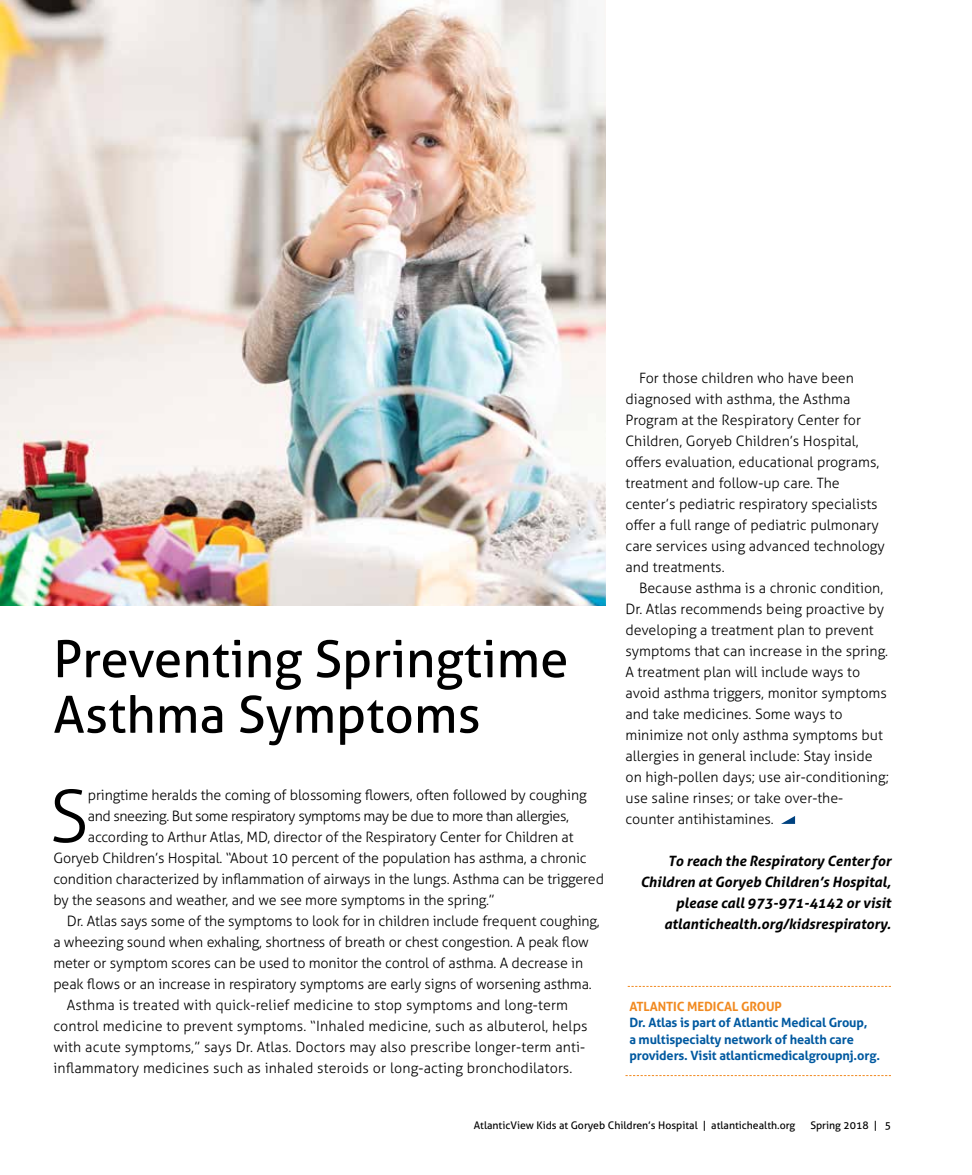
<style>
.page{position:relative;width:972px;height:1175px;background:#fff}
.page>*{position:absolute;margin:0;border:0;box-sizing:border-box;transform-origin:0 0}
.t1{font:300 72.45px "Aller";color:#000}
.t2{font:51px/55.5px "Aller";color:#000}
.t3{font:300 14.25px/21px "Aller";color:#000}
.t4{font:italic 700 14.25px/21px "Aller";color:#000;text-align:right}
.t5{font:300 14.25px "Aller";letter-spacing:-.03em;color:#000}
.t6{font:700 12.75px/16.5px "Aller";letter-spacing:-.01em;color:#0059a0}
.t7{font:700 12.75px "Aller";letter-spacing:-.01em;color:#f18a21}
.t8{font:10.5px "Aller";color:#000}
</style>
<div class="page">
<svg style="left:781px;top:816px;width:14px;height:8px"></svg>
<img style="left:0;top:0;width:605px;height:606px">
<svg style="left:628px;top:986px;width:263px;height:1px"></svg>
<svg style="left:626px;top:1075px;width:265px;height:1px"></svg>
<h2 class="t2" style="left:53px;top:631px;width:517px">Preventing Springtime<br>Asthma Symptoms</h2>
<h1 class="t1" style="left:49px;top:772px;width:41px">S</h1>
<p class="t3" style="left:88px;top:784px;width:500px">pringtime heralds the coming of blossoming flowers, often followed by coughing</p>
<p class="t5" style="left:88px;top:807px;width:483px">and sneezing. But some respiratory symptoms may be due to more than allergies,</p>
<p class="t3" style="left:88px;top:826px;width:487px">according to Arthur Atlas, MD, director of the Respiratory Center for Children at</p>
<p class="t3" style="left:53px;top:847px;width:535px">Goryeb Children’s Hospital. “About 10 percent of the population has asthma, a chronic</p>
<p class="t3" style="left:53px;top:868px;width:552px">condition characterized by inflammation of airways in the lungs. Asthma can be triggered</p>
<p class="t3" style="left:53px;top:889px;width:443px">by the seasons and weather, and we see more symptoms in the spring.”</p>
<p class="t3" style="left:67px;top:910px;width:534px">Dr. Atlas says some of the symptoms to look for in children include frequent coughing,</p>
<p class="t3" style="left:53px;top:931px;width:537px">a wheezing sound when exhaling, shortness of breath or chest congestion. A peak flow</p>
<p class="t3" style="left:53px;top:952px;width:531px">meter or symptom scores can be used to monitor the control of asthma. A decrease in</p>
<p class="t3" style="left:53px;top:973px;width:540px">peak flows or an increase in respiratory symptoms are early signs of worsening asthma.</p>
<p class="t3" style="left:67px;top:994px;width:503px">Asthma is treated with quick-relief medicine to stop symptoms and long-term</p>
<p class="t3" style="left:53px;top:1015px;width:536px">control medicine to prevent symptoms. “Inhaled medicine, such as albuterol, helps</p>
<p class="t3" style="left:53px;top:1036px;width:533px">with acute symptoms,” says Dr. Atlas. Doctors may also prescribe longer-term anti-</p>
<p class="t3" style="left:53px;top:1057px;width:521px">inflammatory medicines such as inhaled steroids or long-acting bronchodilators.</p>
<p class="t3" style="left:626px;top:367px;width:261px;text-indent:13px">For those children who have been diagnosed with asthma, the Asthma Program at the Respiratory Center for Children, Goryeb Children’s Hospital, offers evaluation, educational programs, treatment and follow-up care. The center’s pediatric respiratory specialists offer a full range of pediatric pulmonary care services using advanced technology and treatments.</p>
<p class="t3" style="left:626px;top:577px;width:265px;text-indent:13px">Because asthma is a chronic condition, Dr. Atlas recommends being proactive by developing a treatment plan to prevent symptoms that can increase in the spring.<br>A treatment plan will include ways to avoid asthma triggers, monitor symptoms and take medicines. Some ways to minimize not only asthma symptoms but allergies in general include: Stay inside on high-pollen days; use air-conditioning; use saline rinses; or take over-the&shy;counter antihistamines.</p>
<p class="t4" style="left:640px;top:850px;width:252px">To reach the Respiratory Center for Children at Goryeb Children’s Hospital, please call 973-971-4142 or visit atlantichealth.org/kidsrespiratory.</p>
<p class="t7" style="left:629px;top:998px;width:154px">ATLANTIC MEDICAL GROUP</p>
<p class="t6" style="left:629px;top:1014px;width:252px">Dr. Atlas is part of Atlantic Medical Group,<br>a multispecialty network of health care providers. Visit atlanticmedicalgroupnj.org.</p>
<p class="t8" style="left:474px;top:1119px;width:323px">AtlanticView Kids at Goryeb Children’s Hospital | atlantichealth.org</p>
<p class="t8" style="left:810px;top:1119px;width:82px">Spring 2018 | 5</p>
</div>
